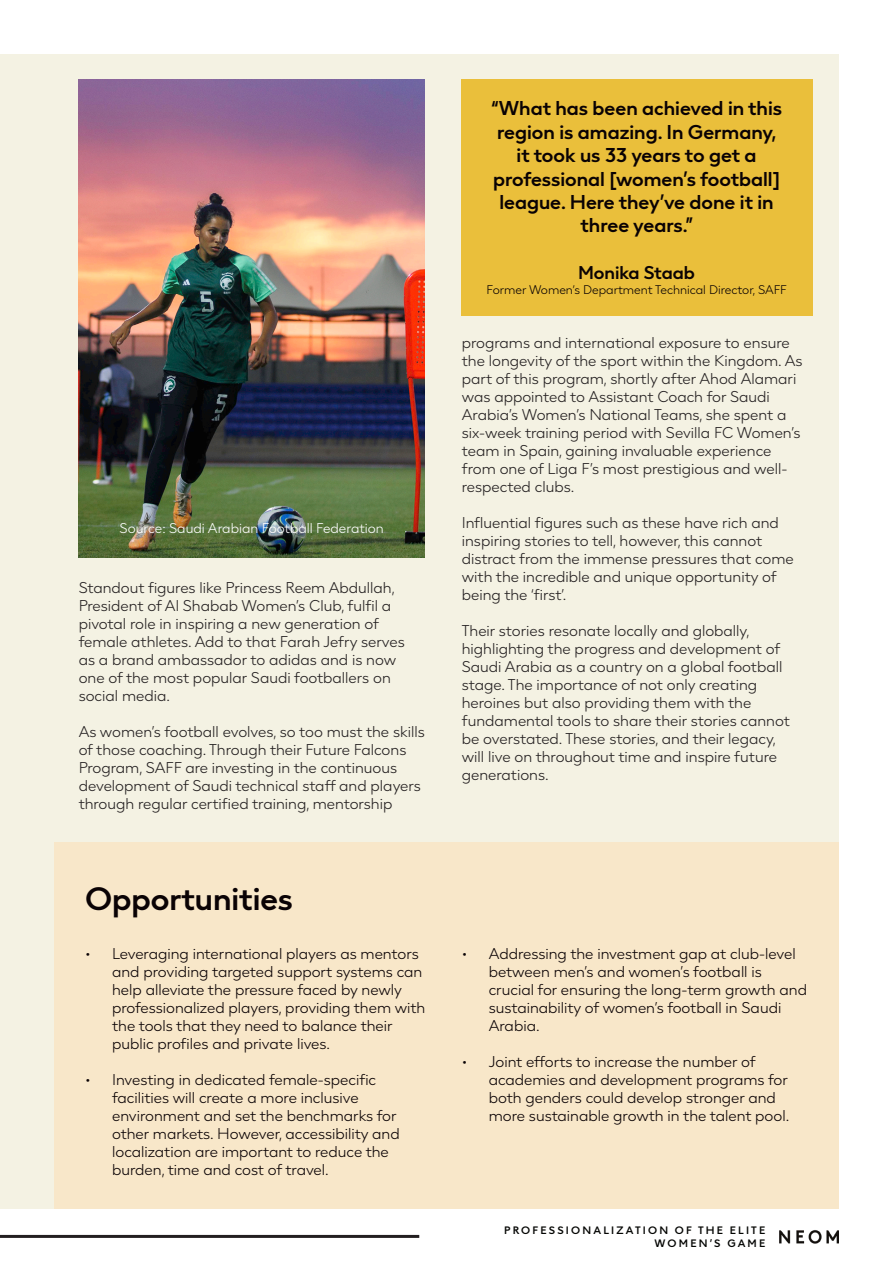
<style>
.page{position:relative;width:893px;height:1263px;background:#fff}
.page>*{position:absolute;margin:0;border:0;box-sizing:border-box;transform-origin:0 0}
.t1{font:500 31.5px "NEOM Sans";color:#0a0204}
.t2{font:500 19.5px/23.4px "NEOM Sans";color:#0a0204;text-align:center}
.t3{font:500 18px "NEOM Sans";color:#0a0204}
.t4{font:300 15px/18px "NEOM Sans AR Headline";color:#231f20}
.t5{font:300 15px/18px "NEOM Sans AR Headline";color:#0a0204}
.t6{font:300 13.5px "NEOM Sans";color:#fff}
.t7{font:300 12px "NEOM Sans";color:#0a0204}
.t8{font:500 10.5px "NEOM Sans";letter-spacing:.21em;color:#040503}
</style>
<div class="page">
<div style="left:0;top:54px;width:839px;height:1155px;background:#f4f2e3"></div>
<img style="left:779px;top:1230px;width:60px;height:14px">
<div style="left:462px;top:79px;width:351px;height:236px;background:#eabf3b"></div>
<img style="left:79px;top:79px;width:346px;height:478px">
<div style="left:54px;top:843px;width:785px;height:366px;background:#f8e7c9"></div>
<img style="left:107px;top:510px;width:289px;height:36px">
<p class="t6" style="left:120px;top:520px;width:266px">Source: Saudi Arabian Football Federation</p>
<p class="t4" style="left:79px;top:580px;width:328px">Standout figures like Princess Reem Abdullah, President of Al Shabab Women’s Club, fulfil a pivotal role in inspiring a new generation of female athletes. Add to that Farah Jefry serves as a brand ambassador to adidas and is now one of the most popular Saudi footballers on social media.</p>
<p class="t4" style="left:79px;top:724px;width:348px">As women’s football evolves, so too must the skills of those coaching. Through their Future Falcons Program, SAFF are investing in the continuous development of Saudi technical staff and players through regular certified training, mentorship</p>
<p class="t1" style="left:85px;top:881px;width:209px">Opportunities</p>
<p class="t5" style="left:112px;top:946px;width:315px;text-indent:-27px">• Leveraging international players as mentors and providing targeted support systems can help alleviate the pressure faced by newly professionalized players, providing them with the tools that they need to balance their public profiles and private lives.</p>
<p class="t5" style="left:112px;top:1072px;width:289px;text-indent:-27px">• Investing in dedicated female-specific facilities will create a more inclusive environment and set the benchmarks for other markets. However, accessibility and localization are important to reduce the burden, time and cost of travel.</p>
<p class="t2" style="left:491px;top:97px;width:293px">“What has been achieved in this region is amazing. In Germany, it took us 33 years to get a professional [women’s football] league. Here they’ve done it in three years.”</p>
<p class="t3" style="left:578px;top:262px;width:118px">Monika Staab</p>
<p class="t7" style="left:487px;top:282px;width:302px">Former Women’s Department Technical Director, SAFF</p>
<p class="t4" style="left:462px;top:334px;width:342px">programs and international exposure to ensure the longevity of the sport within the Kingdom. As part of this program, shortly after Ahod Alamari was appointed to Assistant Coach for Saudi Arabia’s Women’s National Teams, she spent a six-week training period with Sevilla FC Women’s team in Spain, gaining invaluable experience from one of Liga F’s most prestigious and well&shy;respected clubs.</p>
<p class="t4" style="left:462px;top:514px;width:333px">Influential figures such as these have rich and inspiring stories to tell, however, this cannot distract from the immense pressures that come with the incredible and unique opportunity of being the ‘first’.</p>
<p class="t4" style="left:462px;top:622px;width:329px">Their stories resonate locally and globally, highlighting the progress and development of Saudi Arabia as a country on a global football stage. The importance of not only creating heroines but also providing them with the fundamental tools to share their stories cannot be overstated. These stories, and their legacy, will live on throughout time and inspire future generations.</p>
<p class="t5" style="left:489px;top:946px;width:320px;text-indent:-27px">• Addressing the investment gap at club-level between men’s and women’s football is crucial for ensuring the long-term growth and sustainability of women’s football in Saudi Arabia.</p>
<p class="t5" style="left:489px;top:1054px;width:302px;text-indent:-27px">• Joint efforts to increase the number of academies and development programs for both genders could develop stronger and more sustainable growth in the talent pool.</p>
<p class="t8" style="left:504px;top:1224px;width:263px">PROFESSIONALIZATION OF THE ELITE</p>
<p class="t8" style="left:655px;top:1237px;width:112px">WOMEN’S GAME</p>
</div>
